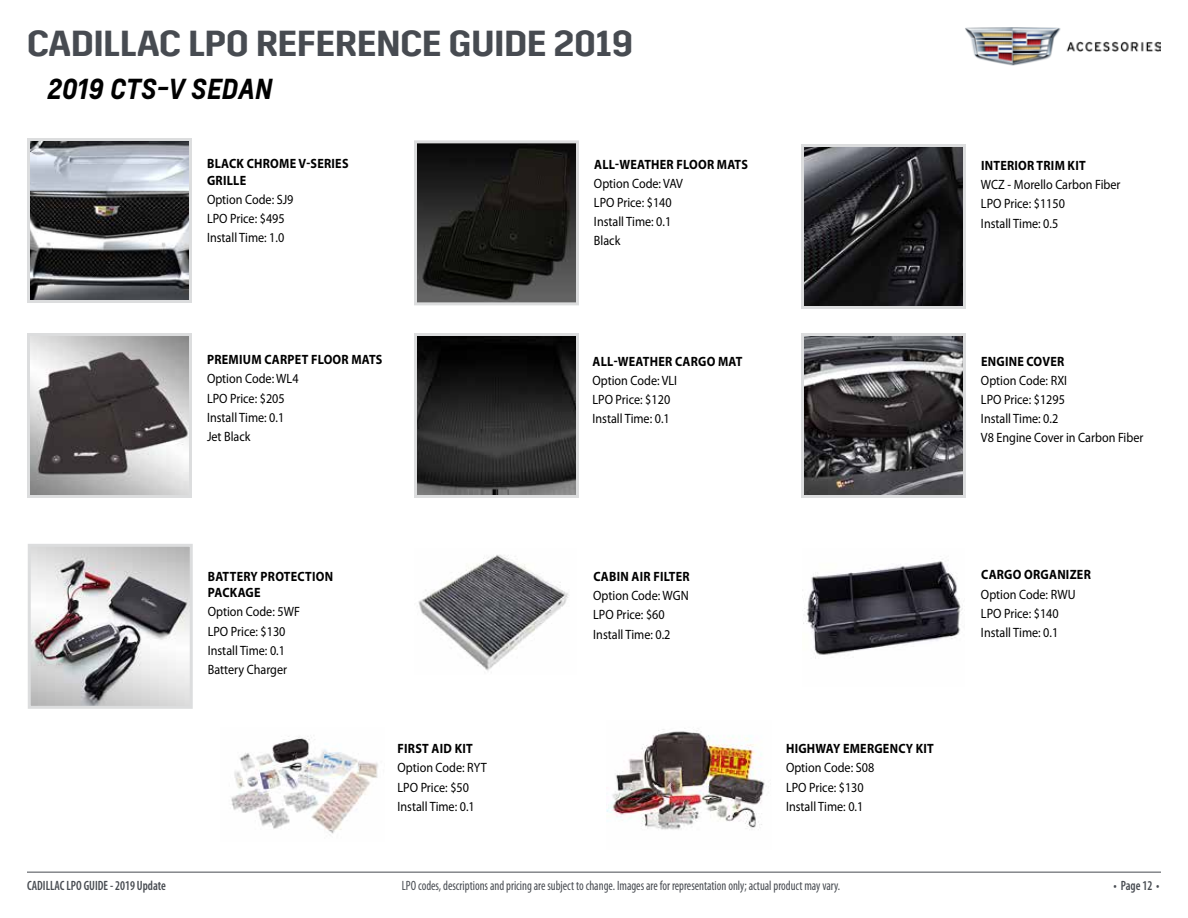
<style>
.page{position:relative;width:1188px;height:918px;background:#fff}
.page>*{position:absolute;margin:0;border:0;box-sizing:border-box;transform-origin:0 0}
.t1{font:600 36px "Cadillac Sans A";color:#474b51}
.t2{font:italic 700 27px "Louis";color:#000}
.t3{font:13.5px/19.2px "Myriad Pro";color:#000;scale:.9 1}
.t4{font:700 13.5px/16.2px "Myriad Pro";letter-spacing:.02em;color:#000;scale:.9 1}
.t5{font:condensed 13.5px "Myriad Pro";color:#474b51;scale:.9 1}
.t6{font:600 condensed 13.5px "Myriad Pro";color:#474b51;scale:.9 1}
</style>
<div class="page">
<img style="left:965px;top:27px;width:196px;height:38px">
<hr style="left:27px;top:872px;width:1134px;height:1px;background:#474b51">
<img style="left:418px;top:144px;width:157px;height:157px">
<div style="left:414px;top:140px;width:165px;height:165px;border:3px solid #dcddde"></div>
<img style="left:418px;top:555px;width:151px;height:116px">
<img style="left:418px;top:337px;width:157px;height:157px">
<div style="left:414px;top:333px;width:165px;height:165px;border:3px solid #dcddde"></div>
<img style="left:31px;top:142px;width:157px;height:157px">
<div style="left:27px;top:138px;width:165px;height:165px;border:3px solid #dcddde"></div>
<img style="left:31px;top:337px;width:157px;height:157px">
<div style="left:27px;top:333px;width:165px;height:165px;border:3px solid #dcddde"></div>
<img style="left:803px;top:561px;width:160px;height:98px">
<img style="left:805px;top:148px;width:157px;height:157px">
<div style="left:801px;top:144px;width:165px;height:165px;border:3px solid #dcddde"></div>
<img style="left:805px;top:337px;width:157px;height:157px">
<div style="left:801px;top:333px;width:165px;height:165px;border:3px solid #dcddde"></div>
<img style="left:32px;top:548px;width:157px;height:157px">
<div style="left:28px;top:544px;width:165px;height:165px;border:3px solid #dcddde"></div>
<img style="left:231px;top:736px;width:147px;height:98px">
<img style="left:606px;top:729px;width:159px;height:101px">
<h1 class="t1" style="left:27px;top:23px;width:607px">CADILLAC LPO REFERENCE GUIDE 2019</h1>
<h2 class="t2" style="left:47px;top:71px;width:227px">2019 CTS-V SEDAN</h2>
<p class="t4" style="left:207px;top:155px;width:159px">BLACK CHROME V-SERIES<br>GRILLE</p>
<p class="t3" style="left:207px;top:190px;width:98px">Option Code: SJ9<br>LPO Price: $495<br>Install Time: 1.0</p>
<p class="t4" style="left:207px;top:351px;width:196px">PREMIUM CARPET FLOOR MATS</p>
<p class="t3" style="left:207px;top:369px;width:103px">Option Code: WL4<br>LPO Price: $205<br>Install Time: 0.1<br>Jet Black</p>
<p class="t4" style="left:208px;top:568px;width:141px">BATTERY PROTECTION<br>PACKAGE</p>
<p class="t3" style="left:208px;top:602px;width:104px">Option Code: 5WF<br>LPO Price: $130<br>Install Time: 0.1<br>Battery Charger</p>
<p class="t4" style="left:398px;top:740px;width:85px">FIRST AID KIT</p>
<p class="t3" style="left:398px;top:758px;width:101px">Option Code: RYT<br>LPO Price: $50<br>Install Time: 0.1</p>
<p class="t4" style="left:594px;top:155px;width:172px">ALL-WEATHER FLOOR MATS</p>
<p class="t3" style="left:594px;top:173px;width:100px">Option Code: VAV<br>LPO Price: $140<br>Install Time: 0.1<br>Black</p>
<p class="t4" style="left:593px;top:353px;width:168px">ALL-WEATHER CARGO MAT</p>
<p class="t3" style="left:593px;top:370px;width:96px">Option Code: VLI<br>LPO Price: $120<br>Install Time: 0.1</p>
<p class="t4" style="left:981px;top:157px;width:118px">INTERIOR TRIM KIT</p>
<p class="t3" style="left:981px;top:175px;width:157px">WCZ - Morello Carbon Fiber<br>LPO Price: $1150<br>Install Time: 0.5</p>
<p class="t4" style="left:981px;top:353px;width:94px">ENGINE COVER</p>
<p class="t3" style="left:981px;top:370px;width:182px">Option Code: RXI<br>LPO Price: $1295<br>Install Time: 0.2<br>V8 Engine Cover in Carbon Fiber</p>
<p class="t4" style="left:593px;top:568px;width:109px">CABIN AIR FILTER</p>
<p class="t3" style="left:593px;top:586px;width:108px">Option Code: WGN<br>LPO Price: $60<br>Install Time: 0.2</p>
<p class="t4" style="left:786px;top:740px;width:166px">HIGHWAY EMERGENCY KIT</p>
<p class="t3" style="left:786px;top:758px;width:100px">Option Code: S08<br>LPO Price: $130<br>Install Time: 0.1</p>
<p class="t4" style="left:981px;top:566px;width:123px">CARGO ORGANIZER</p>
<p class="t3" style="left:981px;top:584px;width:107px">Option Code: RWU<br>LPO Price: $140<br>Install Time: 0.1</p>
<p class="t6" style="left:27px;top:878px;width:156px">CADILLAC LPO GUIDE - 2019 Update</p>
<p class="t5" style="left:402px;top:878px;width:489px">LPO codes, descriptions and pricing are subject to change. Images are for representation only; actual product may vary.</p>
<p class="t6" style="left:1114px;top:878px;width:53px">• Page 12 •</p>
</div>
